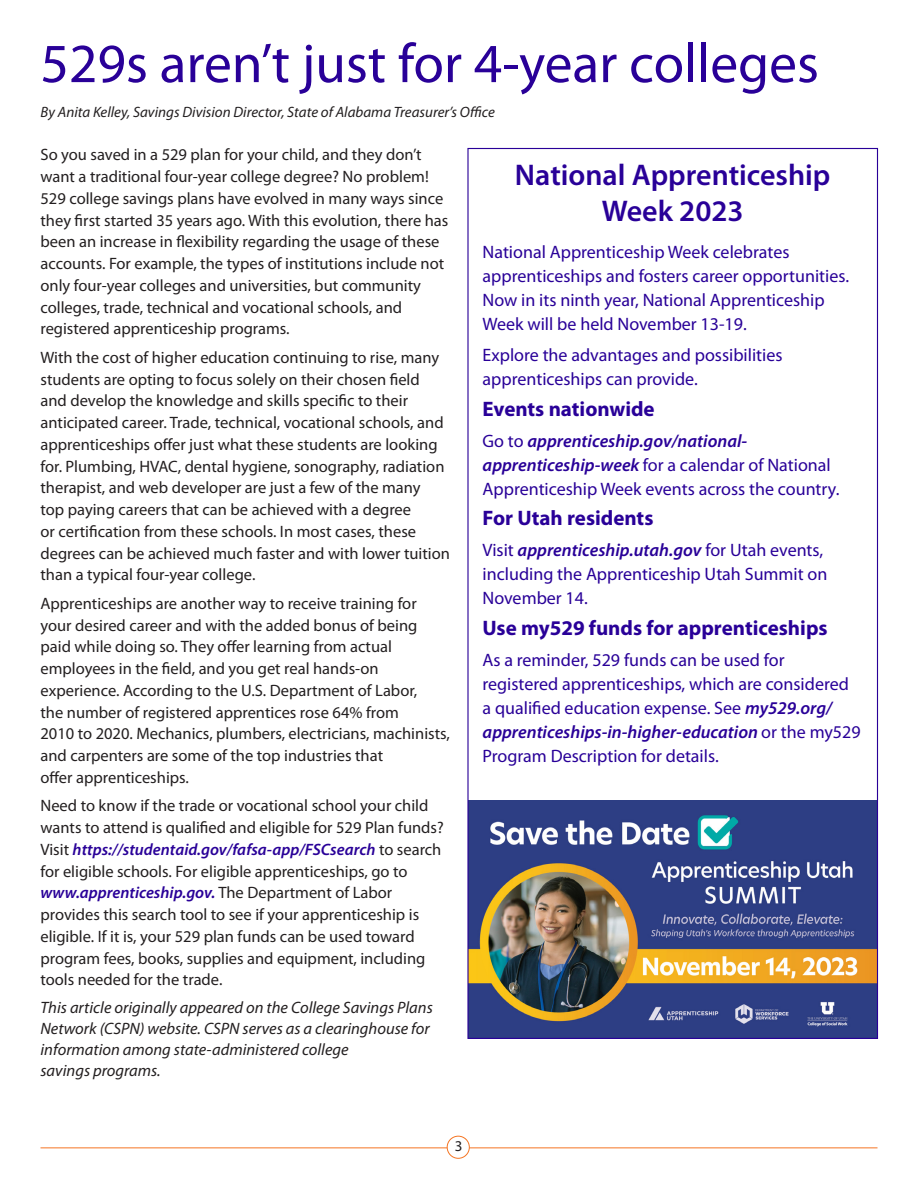
<style>
.page{position:relative;width:918px;height:1188px;background:#fff}
.page>*{position:absolute;margin:0;border:0;box-sizing:border-box;transform-origin:0 0}
.Body_text{font:55.5px "Myriad Pro";color:#290098}
.Body_text-2{font:600 30px/36px "Myriad Pro";color:#290098;text-align:center}
.Body_text-3{font:700 21px "Myriad Pro";color:#290098}
.Body_text-4{font:18px/24px "Myriad Pro";color:#290098}
.Body_text-5{font:16.5px/21.8px "Myriad Pro";color:#231f20}
.Body_text-6{font:italic 16.5px/21px "Myriad Pro";color:#231f20}
.Body_text-7{font:italic 15px "Myriad Pro";color:#231f20}
.t1{font:15px "Myriad Pro";color:#231f20}
.s1{font-weight:600;font-style:italic;color:#290098}
.s2{font-weight:600;font-style:italic}
</style>
<div class="page">
<hr style="left:40px;top:1147px;width:838px;height:1px;background:#f57523">
<div style="left:447px;top:1136px;width:22px;height:22px;background:#fff;border-radius:50%"></div>
<div style="left:447px;top:1136px;width:23px;height:23px;border:1px solid #f57523;border-radius:50%"></div>
<img style="left:469px;top:801px;width:407px;height:236px">
<p class="Body_text" style="left:40px;top:29px;width:780px">529s aren’t just for 4-year colleges</p>
<p class="Body_text-7" style="left:40px;top:102px;width:456px">By Anita Kelley, Savings Division Director, State of Alabama Treasurer’s Office</p>
<p class="Body_text-5" style="left:40px;top:144px;width:409px">So you saved in a 529 plan for your child, and they don’t want a traditional four-year college degree? No problem!<br>529 college savings plans have evolved in many ways since they first started 35 years ago. With this evolution, there has been an increase in flexibility regarding the usage of these accounts. For example, the types of institutions include not only four-year colleges and universities, but community colleges, trade, technical and vocational schools, and registered apprenticeship programs.</p>
<p class="Body_text-5" style="left:40px;top:346px;width:411px">With the cost of higher education continuing to rise, many students are opting to focus solely on their chosen field and develop the knowledge and skills specific to their anticipated career. Trade, technical, vocational schools, and apprenticeships offer just what these students are looking for. Plumbing, HVAC, dental hygiene, sonography, radiation therapist, and web developer are just a few of the many<br>top paying careers that can be achieved with a degree<br>or certification from these schools. In most cases, these degrees can be achieved much faster and with lower tuition than a typical four-year college.</p>
<p class="Body_text-5" style="left:40px;top:592px;width:411px">Apprenticeships are another way to receive training for your desired career and with the added bonus of being paid while doing so. They offer learning from actual employees in the field, and you get real hands-on experience. According to the U.S. Department of Labor,<br>the number of registered apprentices rose 64% from<br>2010 to 2020. Mechanics, plumbers, electricians, machinists, and carpenters are some of the top industries that<br>offer apprenticeships.</p>
<p class="Body_text-5" style="left:40px;top:795px;width:405px">Need to know if the trade or vocational school your child wants to attend is qualified and eligible for 529 Plan funds?<br>Visit <span class="s1">https://studentaid.gov/fafsa-app/FSCsearch</span> to search for eligible schools. For eligible apprenticeships, go to <span class="s1">www.apprenticeship.gov.</span> The Department of Labor provides this search tool to see if your apprenticeship is eligible. If it is, your 529 plan funds can be used toward program fees, books, supplies and equipment, including tools needed for the trade.</p>
<p class="Body_text-6" style="left:40px;top:997px;width:394px">This article originally appeared on the College Savings Plans Network (CSPN) website. CSPN serves as a clearinghouse for information among state-administered college<br>savings programs.</p>
<p class="Body_text-2" style="left:515px;top:156px;width:317px">National Apprenticeship<br>Week 2023</p>
<p class="Body_text-4" style="left:483px;top:240px;width:368px">National Apprenticeship Week celebrates apprenticeships and fosters career opportunities.<br>Now in its ninth year, National Apprenticeship Week will be held November 13-19.</p>
<p class="Body_text-4" style="left:483px;top:343px;width:302px">Explore the advantages and possibilities apprenticeships can provide.</p>
<p class="Body_text-3" style="left:483px;top:395px;width:174px">Events nationwide</p>
<p class="Body_text-4" style="left:483px;top:428px;width:358px">Go to <span class="s2">apprenticeship.gov/national&shy;apprenticeship-week</span> for a calendar of National<br>Apprenticeship Week events across the country.</p>
<p class="Body_text-3" style="left:483px;top:505px;width:172px">For Utah residents</p>
<p class="Body_text-4" style="left:483px;top:538px;width:346px">Visit <span class="s2">apprenticeship.utah.gov</span> for Utah events, including the Apprenticeship Utah Summit on<br>November 14.</p>
<p class="Body_text-3" style="left:483px;top:614px;width:347px">Use my529 funds for apprenticeships</p>
<p class="Body_text-4" style="left:483px;top:647px;width:380px">As a reminder, 529 funds can be used for registered apprenticeships, which are considered a qualified education expense. See <span class="s2">my529.org/ apprenticeships-in-higher-education</span> or the my529<br>Program Description for details.</p>
<p class="t1" style="left:455px;top:1137px;width:9px">3</p>
</div>
